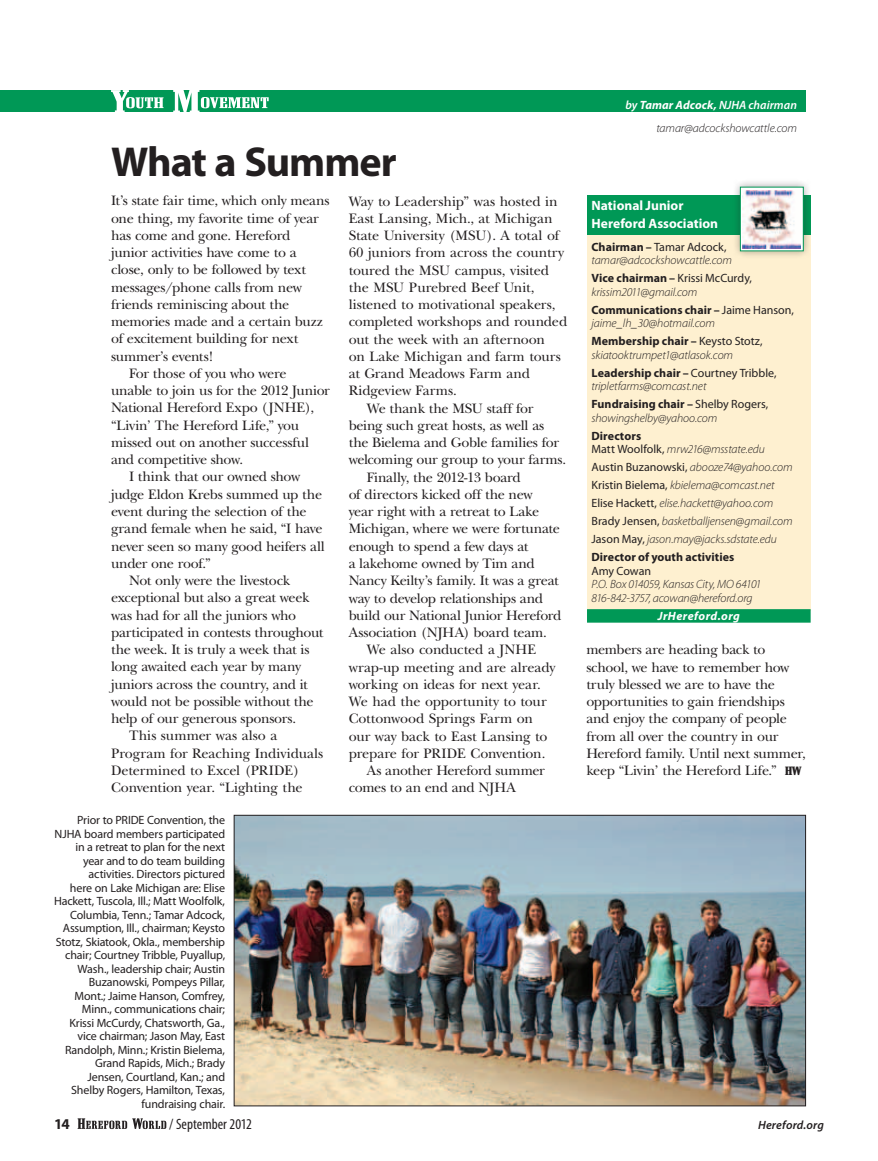
<style>
.page{position:relative;width:878px;height:1161px;background:#fff}
.page>*{position:absolute;margin:0;border:0;box-sizing:border-box;transform-origin:0 0}
.t1{font:700 42px "Myriad Pro";letter-spacing:-.025em;color:#231f20}
.t2{font:condensed 15px "Myriad Pro";letter-spacing:.005em;color:#231f20}
.t3{font:700 15px "Myriad Pro";color:#231f20}
.t4{font:14.25px/17.2px "New Baskerville";letter-spacing:-.02em;color:#231f20}
.t5{font:14.25px "New Baskerville";color:#231f20}
.t6{font:14.25px "New Baskerville";letter-spacing:.005em;color:#231f20}
.t7{font:700 13.5px/18px "Myriad Pro";color:#fff}
.t8{font:italic 300 12px/13.5px "Myriad Pro";letter-spacing:-.01em;color:#231f20}
.t9{font:12px/13.5px "Myriad Pro";letter-spacing:-.015em;color:#231f20;text-align:right}
.t10{font:italic 700 12px "Myriad Pro";letter-spacing:.035em;color:#fff}
.t11{font:italic 600 12px "Myriad Pro";letter-spacing:.015em;color:#231f20}
.s1{font-weight:600;color:#fff}
.s2{font-weight:700;color:#fff}
.s3{font-weight:700;font-style:normal}
.s4{font-weight:400;font-style:normal}
.s5{font-family:"Shattuck";font-size:12px}
</style>
<div class="page">
<div style="left:0;top:90px;width:806px;height:22px;background:#009856"></div>
<svg style="left:111px;top:90px;width:158px;height:22px"></svg>
<div style="left:587px;top:215px;width:223px;height:396px;background:#fef0d0"></div>
<div style="left:587px;top:609px;width:223px;height:14px;background:#009856"></div>
<div style="left:587px;top:196px;width:223px;height:39px;background:#009856"></div>
<div style="left:731px;top:179px;width:80px;height:80px;background:#231f20;opacity:.4"></div>
<div style="left:740px;top:187px;width:63px;height:64px;background:linear-gradient(to right,#fff,#fff)"></div>
<img style="left:742px;top:190px;width:59px;height:58px">
<img style="left:236px;top:817px;width:567px;height:287px">
<div style="left:234px;top:815px;width:571px;height:291px;border:1px solid #231f20"></div>
<svg style="left:78px;top:1118px;width:88px;height:11px"></svg>
<h1 class="t1" style="left:111px;top:138px;width:287px">What a Summer</h1>
<p class="t4" style="left:111px;top:192px;width:220px">It’s state fair time, which only means</p>
<p class="t4" style="left:111px;top:209px;width:209px">one thing, my favorite time of year</p>
<p class="t4" style="left:111px;top:227px;width:181px">has come and gone. Hereford</p>
<p class="t4" style="left:111px;top:244px;width:187px">junior activities have come to a</p>
<p class="t4" style="left:111px;top:261px;width:196px">close, only to be followed by text</p>
<p class="t4" style="left:111px;top:279px;width:192px">messages/phone calls from new</p>
<p class="t4" style="left:111px;top:296px;width:180px">friends reminiscing about the</p>
<p class="t4" style="left:111px;top:313px;width:213px">memories made and a certain buzz</p>
<p class="t4" style="left:111px;top:330px;width:189px">of excitement building for next</p>
<p class="t4" style="left:111px;top:348px;width:104px">summer’s events!</p>
<p class="t4" style="left:129px;top:365px;width:159px">For those of you who were</p>
<p class="t4" style="left:111px;top:382px;width:220px">unable to join us for the 2012 Junior</p>
<p class="t4" style="left:111px;top:399px;width:205px">National Hereford Expo (JNHE),</p>
<p class="t4" style="left:111px;top:417px;width:189px">“Livin’ The Hereford Life,” you</p>
<p class="t4" style="left:111px;top:434px;width:200px">missed out on another successful</p>
<p class="t4" style="left:111px;top:451px;width:134px">and competitive show.</p>
<p class="t4" style="left:129px;top:468px;width:173px">I think that our owned show</p>
<p class="t4" style="left:111px;top:486px;width:212px">judge Eldon Krebs summed up the</p>
<p class="t4" style="left:111px;top:503px;width:197px">event during the selection of the</p>
<p class="t4" style="left:111px;top:520px;width:213px">grand female when he said, “I have</p>
<p class="t4" style="left:111px;top:537px;width:215px">never seen so many good heifers all</p>
<p class="t4" style="left:111px;top:555px;width:101px">under one roof.”</p>
<p class="t4" style="left:129px;top:572px;width:163px">Not only were the livestock</p>
<p class="t4" style="left:111px;top:589px;width:200px">exceptional but also a great week</p>
<p class="t4" style="left:111px;top:606px;width:187px">was had for all the juniors who</p>
<p class="t4" style="left:111px;top:624px;width:214px">participated in contests throughout</p>
<p class="t4" style="left:111px;top:641px;width:200px">the week. It is truly a week that is</p>
<p class="t4" style="left:111px;top:658px;width:192px">long awaited each year by many</p>
<p class="t4" style="left:111px;top:675px;width:198px">juniors across the country, and it</p>
<p class="t4" style="left:111px;top:693px;width:204px">would not be possible without the</p>
<p class="t4" style="left:111px;top:710px;width:186px">help of our generous sponsors.</p>
<p class="t6" style="left:129px;top:727px;width:150px">This summer was also a</p>
<p class="t4" style="left:111px;top:744px;width:214px">Program for Reaching Individuals</p>
<p class="t4" style="left:111px;top:762px;width:190px">Determined to Excel (PRIDE)</p>
<p class="t4" style="left:111px;top:779px;width:193px">Convention year. “Lighting the</p>
<p class="t4" style="left:349px;top:192px;width:210px">Way to Leadership” was hosted in</p>
<p class="t5" style="left:349px;top:210px;width:205px">East Lansing, Mich., at Michigan</p>
<p class="t4" style="left:349px;top:227px;width:212px">State University (MSU). A total of</p>
<p class="t4" style="left:349px;top:244px;width:217px">60 juniors from across the country</p>
<p class="t4" style="left:349px;top:261px;width:202px">toured the MSU campus, visited</p>
<p class="t4" style="left:349px;top:279px;width:187px">the MSU Purebred Beef Unit,</p>
<p class="t4" style="left:349px;top:296px;width:208px">listened to motivational speakers,</p>
<p class="t4" style="left:349px;top:313px;width:220px">completed workshops and rounded</p>
<p class="t4" style="left:349px;top:331px;width:198px">out the week with an afternoon</p>
<p class="t6" style="left:349px;top:348px;width:214px">on Lake Michigan and farm tours</p>
<p class="t4" style="left:349px;top:365px;width:183px">at Grand Meadows Farm and</p>
<p class="t4" style="left:349px;top:382px;width:110px">Ridgeview Farms.</p>
<p class="t4" style="left:367px;top:400px;width:168px">We thank the MSU staff for</p>
<p class="t4" style="left:349px;top:417px;width:197px">being such great hosts, as well as</p>
<p class="t4" style="left:349px;top:434px;width:212px">the Bielema and Goble families for</p>
<p class="t4" style="left:349px;top:451px;width:219px">welcoming our group to your farms.</p>
<p class="t4" style="left:367px;top:469px;width:156px">Finally, the 2012-13 board</p>
<p class="t4" style="left:349px;top:486px;width:185px">of directors kicked off the new</p>
<p class="t4" style="left:349px;top:503px;width:192px">year right with a retreat to Lake</p>
<p class="t4" style="left:349px;top:520px;width:213px">Michigan, where we were fortunate</p>
<p class="t4" style="left:349px;top:538px;width:181px">enough to spend a few days at</p>
<p class="t4" style="left:349px;top:555px;width:187px">a lakehome owned by Tim and</p>
<p class="t4" style="left:349px;top:572px;width:212px">Nancy Keilty’s family. It was a great</p>
<p class="t4" style="left:349px;top:589px;width:196px">way to develop relationships and</p>
<p class="t4" style="left:349px;top:607px;width:214px">build our National Junior Hereford</p>
<p class="t4" style="left:349px;top:624px;width:200px">Association (NJHA) board team.</p>
<p class="t4" style="left:367px;top:641px;width:171px">We also conducted a JNHE</p>
<p class="t4" style="left:349px;top:658px;width:208px">wrap-up meeting and are already</p>
<p class="t4" style="left:349px;top:676px;width:194px">working on ideas for next year.</p>
<p class="t4" style="left:349px;top:693px;width:199px">We had the opportunity to tour</p>
<p class="t4" style="left:349px;top:710px;width:186px">Cottonwood Springs Farm on</p>
<p class="t5" style="left:349px;top:728px;width:200px">our way back to East Lansing to</p>
<p class="t4" style="left:349px;top:745px;width:198px">prepare for PRIDE Convention.</p>
<p class="t4" style="left:367px;top:762px;width:180px">As another Hereford summer</p>
<p class="t4" style="left:349px;top:779px;width:169px">comes to an end and NJHA</p>
<p class="t8" style="left:625px;top:94px;width:173px;line-height:22.8px;text-align:right"><span class="s1">by</span> <span class="s2">Tamar Adcock,</span> <span class="s1">NJHA chairman </span>tamar@adcockshowcattle.com</p>
<p class="t7" style="left:591px;top:197px;width:128px">National Junior<br>Hereford Association</p>
<p class="t8" style="left:591px;top:240px;width:142px"><span class="s3">Chairman –</span> <span class="s4">Tamar Adcock, </span>tamar@adcockshowcattle.com</p>
<p class="t8" style="left:591px;top:272px;width:162px"><span class="s3">Vice chairman –</span> <span class="s4">Krissi McCurdy, </span>krissim2011@gmail.com</p>
<p class="t8" style="left:591px;top:303px;width:204px"><span class="s3">Communications chair –</span> <span class="s4">Jaime Hanson, </span>jaime_lh_30@hotmail.com</p>
<p class="t8" style="left:591px;top:335px;width:173px"><span class="s3">Membership chair –</span> <span class="s4">Keysto Stotz, </span>skiatooktrumpet1@atlasok.com</p>
<p class="t8" style="left:591px;top:366px;width:186px"><span class="s3">Leadership chair –</span> <span class="s4">Courtney Tribble, </span>tripletfarms@comcast.net</p>
<p class="t8" style="left:591px;top:398px;width:178px"><span class="s3">Fundraising chair –</span> <span class="s4">Shelby Rogers, </span>showingshelby@yahoo.com</p>
<p class="t8" style="left:591px;top:429px;width:175px"><span class="s3">Directors<br></span><span class="s4">Matt Woolfolk,</span> mrw216@msstate.edu</p>
<p class="t8" style="left:591px;top:458px;width:203px;line-height:18px"><span class="s4">Austin Buzanowski,</span> abooze74@yahoo.com <span class="s4">Kristin Bielema,</span> kbielema@comcast.net <span class="s4">Elise Hackett,</span> elise.hackett@yahoo.com <span class="s4">Brady Jensen,</span> basketballjensen@gmail.com <span class="s4">Jason May,</span> jason.may@jacks.sdstate.edu <span class="s3">Director of youth activities</span></p>
<p class="t9" style="left:591px;top:564px;width:61px">Amy Cowan</p>
<p class="t8" style="left:591px;top:578px;width:171px">P.O. Box 014059, Kansas City, MO 64101<br>816-842-3757, acowan@hereford.org</p>
<p class="t10" style="left:657px;top:609px;width:83px">JrHereford.org</p>
<p class="t4" style="left:586px;top:641px;width:221px">members are heading back to school, we have to remember how truly blessed we are to have the opportunities to gain friendships and enjoy the company of people from all over the country in our<br>Hereford family. Until next summer, keep “Livin’ the Hereford Life.” <span class="s5">HW</span></p>
<p class="t9" style="left:54px;top:814px;width:173px">Prior to PRIDE Convention, the<br>NJHA board members participated in a retreat to plan for the next year and to do team building activities. Directors pictured<br>here on Lake Michigan are: Elise<br>Hackett, Tuscola, Ill.; Matt Woolfolk,<br>Columbia, Tenn.; Tamar Adcock,<br>Assumption, Ill., chairman; Keysto<br>Stotz, Skiatook, Okla., membership chair; Courtney Tribble, Puyallup,<br>Wash., leadership chair; Austin<br>Buzanowski, Pompeys Pillar,<br>Mont.; Jaime Hanson, Comfrey,<br>Minn., communications chair;<br>Krissi McCurdy, Chatsworth, Ga., vice chairman; Jason May, East<br>Randolph, Minn.; Kristin Bielema,<br>Grand Rapids, Mich.; Brady<br>Jensen, Courtland, Kan.; and<br>Shelby Rogers, Hamilton, Texas, fundraising chair.</p>
<p class="t3" style="left:54px;top:1115px;width:17px">14</p>
<p class="t2" style="left:169px;top:1116px;width:84px">/ September 2012</p>
<p class="t11" style="left:758px;top:1118px;width:67px">Hereford.org</p>
</div>
